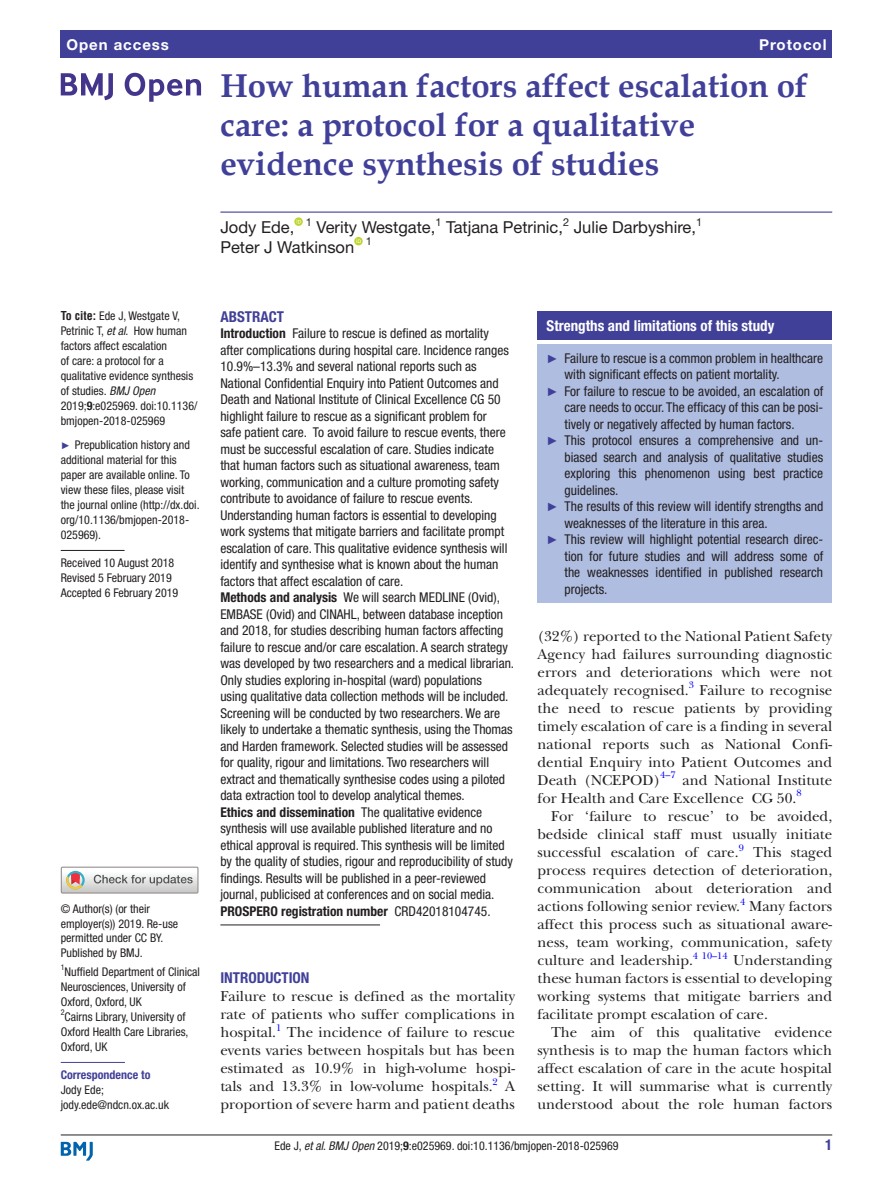
<style>
.page{position:relative;width:893px;height:1191px;background:#fff}
.page>*{position:absolute;margin:0;border:0;box-sizing:border-box;transform-origin:0 0}
.t1{font:700 33px/39px "Book Antiqua";color:#414099}
.t2{font:16.5px "Helvetica Neue LT Std";color:#231f20}
.t3{font:15px/18px "New Baskerville";color:#231f20;text-align:justify}
.t4{font:700 condensed 15px "Helvetica Neue LT Std";color:#fff}
.t5{font:700 condensed 15px "Helvetica Neue LT Std";color:#414099}
.t6{font:700 15px "Helvetica Neue LT Std";letter-spacing:.065em;color:#fff}
.t7{font:condensed 13.5px/16.5px "Helvetica Neue LT Std";color:#231f20}
.t8{font:condensed 12px/15px "Helvetica Neue LT Std";color:#231f20}
.t9{font:700 condensed 12px "Helvetica Neue LT Std";color:#414099}
.t10{font:10.95px "Helvetica Neue LT Std";color:#231f20}
.t11{font:9.9px "New Baskerville";color:#00f}
.t12{font:condensed 7.95px "Helvetica Neue LT Std";color:#231f20}
.s1{font-family:"Helvetica LT Std";font-weight:700}
.s2{font-style:italic}
.s3{font-weight:700}
.s4{font-family:"Arial";font-stretch:normal;font-size:9.75px;color:#414099}
.s5{font-family:"Arial";font-stretch:normal;font-size:12px;color:#414099}
</style>
<div class="page">
<hr style="left:61px;top:1134px;width:771px;height:1px;background:#231f20">
<svg style="left:61px;top:1141px;width:32px;height:19px"></svg>
<div style="left:61px;top:31px;width:771px;height:27px;background:#414099"></div>
<hr style="left:220px;top:211px;width:612px;height:2px;background:#414099">
<svg style="left:294px;top:217px;width:9px;height:9px"></svg>
<svg style="left:354px;top:237px;width:9px;height:8px"></svg>
<hr style="left:61px;top:550px;width:64px;height:1px;background:#231f20">
<hr style="left:61px;top:1062px;width:64px;height:1px;background:#414099">
<svg style="left:61px;top:73px;width:52px;height:27px"></svg>
<svg style="left:125px;top:73px;width:76px;height:29px"></svg>
<div style="left:61px;top:866px;width:138px;height:27px;border:1px solid #969090"></div>
<svg style="left:61px;top:867px;width:137px;height:26px"></svg>
<hr style="left:220px;top:924px;width:160px;height:1px;background:#231f20">
<div style="left:538px;top:311px;width:294px;height:29px;background:#414099"></div>
<div style="left:538px;top:344px;width:294px;height:258px;background:#afbde1"></div>
<p class="t6" style="left:66px;top:35px;width:104px">Open access</p>
<p class="t6" style="left:759px;top:35px;width:69px">Protocol</p>
<h1 class="t1" style="left:220px;top:66px;width:589px">How human factors affect escalation of care: a protocol for a qualitative evidence synthesis of studies</h1>
<p class="t2" style="left:220px;top:218px;width:75px">Jody Ede,</p>
<p class="t10" style="left:306px;top:215px;width:8px">1</p>
<p class="t2" style="left:316px;top:218px;width:120px">Verity Westgate,</p>
<p class="t10" style="left:435px;top:215px;width:8px">1</p>
<p class="t2" style="left:446px;top:218px;width:119px">Tatjana Petrinic,</p>
<p class="t10" style="left:563px;top:215px;width:8px">2</p>
<p class="t2" style="left:574px;top:218px;width:124px">Julie Darbyshire,</p>
<p class="t10" style="left:696px;top:215px;width:8px">1</p>
<p class="t2" style="left:220px;top:237px;width:135px">Peter J Watkinson</p>
<p class="t10" style="left:366px;top:235px;width:8px">1</p>
<p class="t8" style="left:61px;top:308px;width:138px"><span class="s1">To cite:</span> Ede J, Westgate V,<br>Petrinic T, <span class="s2">et al</span>. How human factors affect escalation<br>of care: a protocol for a qualitative evidence synthesis of studies. <span class="s2">BMJ Open<br></span>2019;<span class="s3">9</span>:e025969. doi:10.1136/ bmjopen-2018-025969</p>
<p class="t8" style="left:61px;top:437px;width:140px"><span class="s4">►</span> Prepublication history and additional material for this paper are available online. To view these files, please visit the journal online (http://dx.doi. org/10.1136/bmjopen-2018-<br>025969).</p>
<p class="t8" style="left:61px;top:555px;width:119px">Received 10 August 2018<br>Revised 5 February 2019<br>Accepted 6 February 2019</p>
<p class="t8" style="left:61px;top:902px;width:119px;line-height:14.4px">© Author(s) (or their employer(s)) 2019. Re-use permitted under CC BY.<br>Published by BMJ.</p>
<p class="t12" style="left:61px;top:963px;width:5px">1</p>
<p class="t8" style="left:61px;top:964px;width:141px;text-indent:4px">Nuffield Department of Clinical<br>Neurosciences, University of<br>Oxford, Oxford, UK<br><sup>2</sup>Cairns Library, University of<br>Oxford Health Care Libraries,<br>Oxford, UK</p>
<p class="t9" style="left:61px;top:1067px;width:91px">Correspondence to</p>
<p class="t8" style="left:61px;top:1082px;width:110px">Jody Ede; jody.ede@ndcn.ox.ac.uk</p>
<p class="t5" style="left:220px;top:307px;width:65px">Abstract</p>
<p class="t7" style="left:220px;top:325px;width:295px"><span class="s3">Introduction</span> Failure to rescue is defined as mortality after complications during hospital care. Incidence ranges 10.9%–13.3% and several national reports such as National Confidential Enquiry into Patient Outcomes and Death and National Institute of Clinical Excellence CG 50 highlight failure to rescue as a significant problem for<br>safe patient care. To avoid failure to rescue events, there must be successful escalation of care. Studies indicate that human factors such as situational awareness, team working, communication and a culture promoting safety contribute to avoidance of failure to rescue events.<br>Understanding human factors is essential to developing work systems that mitigate barriers and facilitate prompt escalation of care. This qualitative evidence synthesis will identify and synthesise what is known about the human factors that affect escalation of care.<br><span class="s3">Methods and analysis</span> We will search MEDLINE (Ovid), EMBASE (Ovid) and CINAHL, between database inception and 2018, for studies describing human factors affecting failure to rescue and/or care escalation. A search strategy was developed by two researchers and a medical librarian.<br>Only studies exploring in-hospital (ward) populations<br>using qualitative data collection methods will be included.<br>Screening will be conducted by two researchers. We are likely to undertake a thematic synthesis, using the Thomas and Harden framework. Selected studies will be assessed for quality, rigour and limitations. Two researchers will extract and thematically synthesise codes using a piloted data extraction tool to develop analytical themes.<br><span class="s3">Ethics and dissemination</span> The qualitative evidence synthesis will use available published literature and no ethical approval is required. This synthesis will be limited by the quality of studies, rigour and reproducibility of study findings. Results will be published in a peer-reviewed journal, publicised at conferences and on social media.<br><span class="s3">PROSPERO registration number</span> CRD42018104745.</p>
<p class="t5" style="left:220px;top:969px;width:91px">Introduction</p>
<p class="t3" style="left:220px;top:987px;width:296px">Failure to rescue is defined as the mortality rate of patients who suffer complications in hospital.</p>
<p class="t11" style="left:276px;top:1021px;width:7px">1</p>
<p class="t3" style="left:220px;top:1023px;width:296px;text-indent:66px">The incidence of failure to rescue events varies between hospitals but has been estimated as 10.9% in high-volume hospi&shy;tals and 13.3% in low-volume hospitals.</p>
<p class="t11" style="left:493px;top:1075px;width:7px">2</p>
<p class="t3" style="left:220px;top:1077px;width:296px;text-align:right">A<br>proportion of severe harm and patient deaths</p>
<p class="t4" style="left:547px;top:316px;width:229px">Strengths and limitations of this study</p>
<p class="t7" style="left:547px;top:349px;width:278px"><span class="s5">►</span> Failure to rescue is a common problem in healthcare</p>
<p class="t7" style="left:565px;top:366px;width:217px">with significant effects on patient mortality.</p>
<p class="t7" style="left:547px;top:382px;width:278px"><span class="s5">►</span> For failure to rescue to be avoided, an escalation of</p>
<p class="t7" style="left:565px;top:399px;width:260px">care needs to occur. The efficacy of this can be posi-</p>
<p class="t7" style="left:565px;top:415px;width:232px">tively or negatively affected by human factors.</p>
<p class="t7" style="left:547px;top:432px;width:278px"><span class="s5">►</span> This protocol ensures a comprehensive and un-</p>
<p class="t7" style="left:565px;top:448px;width:260px">biased search and analysis of qualitative studies</p>
<p class="t7" style="left:565px;top:465px;width:260px">exploring this phenomenon using best practice</p>
<p class="t7" style="left:565px;top:481px;width:55px">guidelines.</p>
<p class="t7" style="left:547px;top:498px;width:278px"><span class="s5">►</span> The results of this review will identify strengths and</p>
<p class="t7" style="left:565px;top:514px;width:205px">weaknesses of the literature in this area.</p>
<p class="t7" style="left:547px;top:531px;width:278px"><span class="s5">►</span> This review will highlight potential research direc-</p>
<p class="t7" style="left:565px;top:547px;width:260px">tion for future studies and will address some of</p>
<p class="t7" style="left:565px;top:564px;width:260px">the weaknesses identified in published research</p>
<p class="t7" style="left:565px;top:580px;width:44px">projects.</p>
<p class="t3" style="left:538px;top:627px;width:296px">(32%) reported to the National Patient Safety Agency had failures surrounding diagnostic errors and deteriorations which were not adequately recognised.<sup>3</sup> Failure to recognise the need to rescue patients by providing timely escalation of care is a finding in several national reports such as National Confi&shy;dential Enquiry into Patient Outcomes and Death (NCEPOD)</p>
<p class="t11" style="left:660px;top:769px;width:17px">4–7</p>
<p class="t3" style="left:538px;top:771px;width:296px;text-indent:145px">and National Institute for Health and Care Excellence CG 50.</p>
<p class="t11" style="left:796px;top:787px;width:7px">8</p>
<p class="t3" style="left:538px;top:807px;width:296px;text-indent:14px">For ‘failure to rescue’ to be avoided, bedside clinical staff must usually initiate successful escalation of care.</p>
<p class="t11" style="left:739px;top:841px;width:7px">9</p>
<p class="t3" style="left:538px;top:843px;width:296px;text-indent:216px">This staged process requires detection of deterioration, communication about deterioration and actions following senior review.</p>
<p class="t11" style="left:740px;top:895px;width:7px">4</p>
<p class="t3" style="left:538px;top:897px;width:296px;text-indent:212px">Many factors affect this process such as situational aware&shy;ness, team working, communication, safety culture and leadership.</p>
<p class="t11" style="left:693px;top:949px;width:36px">4 10–14</p>
<p class="t3" style="left:538px;top:951px;width:296px;text-indent:196px">Understanding these human factors is essential to developing working systems that mitigate barriers and facilitate prompt escalation of care.</p>
<p class="t3" style="left:538px;top:1023px;width:296px;text-indent:14px">The aim of this qualitative evidence synthesis is to map the human factors which affect escalation of care in the acute hospital setting. It will summarise what is currently understood about the role human factors</p>
<p class="t8" style="left:274px;top:1137px;width:346px">Ede J, <span class="s2">et al</span>. <span class="s2">BMJ Open</span> 2019;<span class="s3">9</span>:e025969. doi:10.1136/bmjopen-2018-025969</p>
<p class="t5" style="left:825px;top:1135px;width:9px">1</p>
</div>
